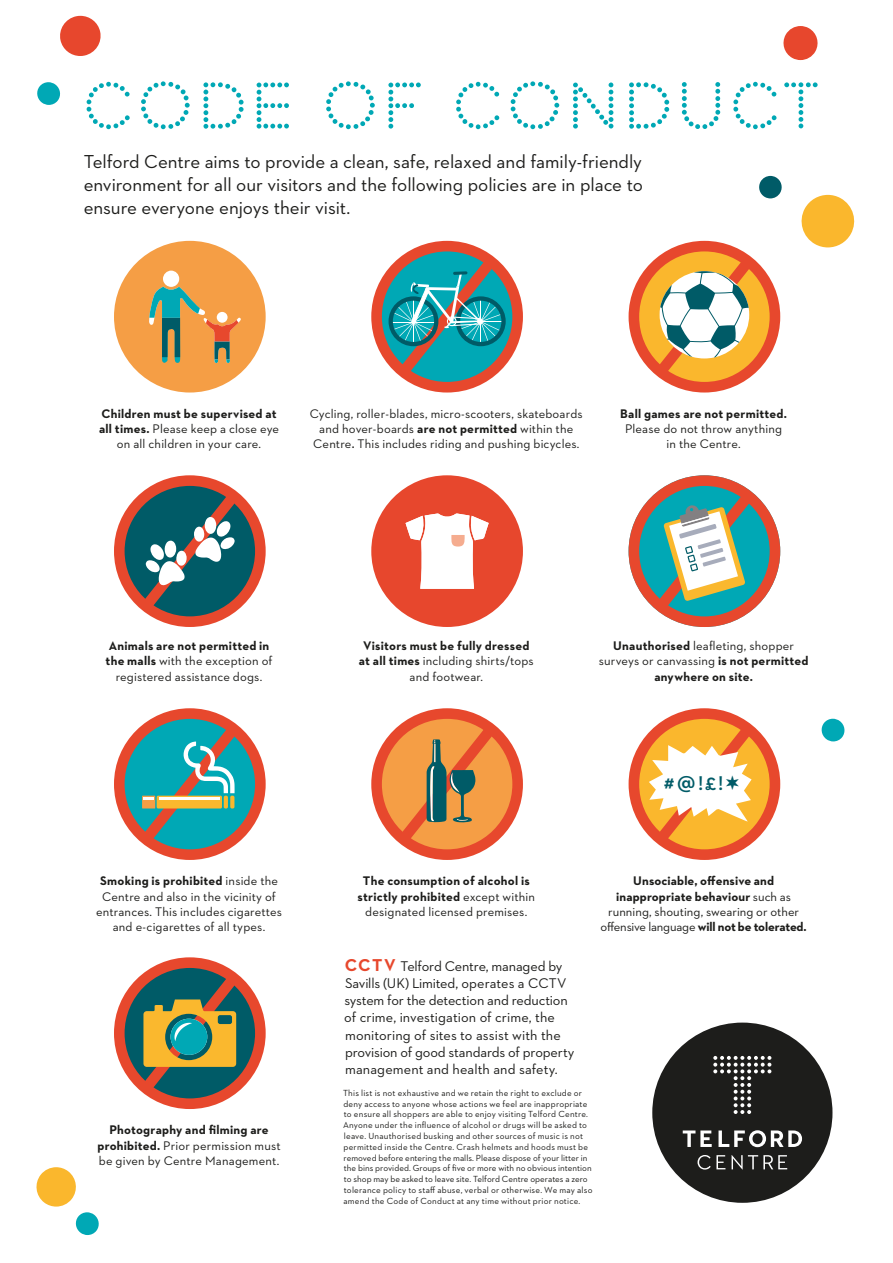
<style>
.page{position:relative;width:893px;height:1263px;background:#fff}
.page>*{position:absolute;margin:0;border:0;box-sizing:border-box;transform-origin:0 0}
.t1{font:61.95px "Perfograma";letter-spacing:.075em;color:#00a8b5}
.t2{font:600 20.25px "Neutraface 2 Text";color:#005b67}
.t3{font:19.05px/23px "Neutraface 2 Text";letter-spacing:-.005em;color:#1d1d1b;text-align:justify}
.t4{font:14.25px/17.1px "Neutraface 2 Text";letter-spacing:-.01em;color:#1d1d1b}
.t5{font:12.75px/15.3px "Neutraface 2 Text";letter-spacing:.01em;color:#1d1d1b;text-align:center}
.t6{font:700 12.75px/15.3px "Neutraface 2 Text";letter-spacing:.015em;color:#1d1d1b;text-align:center}
.t7{font:9px/10.8px "Neutraface 2 Text";letter-spacing:.02em;color:#1d1d1b}
.s1{font-weight:700}
.s2{font-weight:600}
.s3{font-weight:400}
.s4{font-size:21.9px}
.s5{font-weight:700;font-size:17.55px;color:#e7482d}
</style>
<div class="page">
<svg style="left:801px;top:195px;width:54px;height:52px"></svg>
<svg style="left:759px;top:176px;width:23px;height:22px"></svg>
<svg style="left:37px;top:82px;width:24px;height:23px"></svg>
<svg style="left:821px;top:719px;width:24px;height:22px"></svg>
<svg style="left:783px;top:26px;width:35px;height:34px"></svg>
<svg style="left:60px;top:16px;width:41px;height:40px"></svg>
<svg style="left:374px;top:711px;width:146px;height:146px"></svg>
<div style="left:371px;top:708px;width:152px;height:152px;border:11px solid #e7482d;border-radius:50%"></div>
<svg style="left:388px;top:713px;width:119px;height:142px"></svg>
<svg style="left:117px;top:478px;width:146px;height:146px"></svg>
<div style="left:114px;top:475px;width:152px;height:152px;border:11px solid #e7482d;border-radius:50%"></div>
<svg style="left:130px;top:480px;width:119px;height:142px"></svg>
<svg style="left:374px;top:243px;width:146px;height:147px"></svg>
<div style="left:371px;top:241px;width:152px;height:151px;border:11px solid #e7482d;border-radius:50%"></div>
<svg style="left:117px;top:711px;width:146px;height:146px"></svg>
<div style="left:114px;top:708px;width:152px;height:152px;border:11px solid #e7482d;border-radius:50%"></div>
<svg style="left:130px;top:713px;width:119px;height:142px"></svg>
<svg style="left:634px;top:246px;width:141px;height:141px"></svg>
<div style="left:629px;top:241px;width:151px;height:151px;border:11px solid #e7482d;border-radius:50%"></div>
<svg style="left:645px;top:246px;width:119px;height:142px"></svg>
<div style="left:114px;top:241px;width:152px;height:151px;background:#f59e45;border-radius:50%"></div>
<svg style="left:149px;top:270px;width:92px;height:93px"></svg>
<svg style="left:371px;top:475px;width:152px;height:152px"></svg>
<svg style="left:629px;top:475px;width:151px;height:152px"></svg>
<svg style="left:631px;top:711px;width:147px;height:146px"></svg>
<div style="left:629px;top:708px;width:151px;height:152px;border:11px solid #e7482d;border-radius:50%"></div>
<div style="left:629px;top:475px;width:151px;height:152px;border:11px solid #e7482d;border-radius:50%"></div>
<svg style="left:645px;top:480px;width:119px;height:142px"></svg>
<svg style="left:388px;top:246px;width:119px;height:142px"></svg>
<svg style="left:36px;top:1167px;width:40px;height:39px"></svg>
<svg style="left:75px;top:1212px;width:24px;height:23px"></svg>
<svg style="left:117px;top:960px;width:146px;height:146px"></svg>
<svg style="left:130px;top:962px;width:119px;height:142px"></svg>
<div style="left:114px;top:957px;width:152px;height:152px;border:11px solid #e7482d;border-radius:50%"></div>
<div style="left:652px;top:1022px;width:180px;height:181px;background:#1d1d1b;border-radius:50%"></div>
<svg style="left:697px;top:1155px;width:28px;height:14px"></svg>
<svg style="left:732px;top:1155px;width:55px;height:14px"></svg>
<svg style="left:683px;top:1130px;width:29px;height:17px"></svg>
<svg style="left:718px;top:1130px;width:84px;height:17px"></svg>
<svg style="left:713px;top:1056px;width:58px;height:58px"></svg>
<svg style="left:645px;top:713px;width:119px;height:142px"></svg>
<h1 class="t1" style="left:83px;top:69px;width:738px">CODE OF CONDUCT</h1>
<h3 class="t3" style="left:84px;top:150px;width:561px">Telford Centre aims to provide a clean, safe, relaxed and family-friendly environment for all our visitors and the following policies are in place to ensure everyone enjoys their visit.</h3>
<h3 class="t5" style="left:99px;top:406px;width:181px"><span class="s1">Children must be supervised at all times.</span> Please keep a close eye on all children in your care.</h3>
<h3 class="t5" style="left:310px;top:406px;width:274px">Cycling, roller-blades, micro-scooters, skateboards and hover-boards <span class="s1">are not permitted</span> within the<br>Centre<span class="s2">.</span> This includes riding and pushing bicycles.</h3>
<h3 class="t6" style="left:620px;top:406px;width:168px">Ball games are not permitted.</h3>
<h3 class="t5" style="left:625px;top:421px;width:159px">Please do not throw anything in the Centre.</h3>
<h3 class="t5" style="left:106px;top:638px;width:168px"><span class="s1">Animals are not permitted in the malls</span> with the exception of registered assistance dogs.</h3>
<h3 class="t5" style="left:96px;top:873px;width:188px"><span class="s1">Smoking is prohibited</span> inside the Centre and also in the vicinity of entrances. This includes cigarettes and e-cigarettes of all types.</h3>
<h3 class="t5" style="left:97px;top:1122px;width:185px"><span class="s1">Photography and filming are prohibited.</span> Prior permission must be given by Centre Management.</h3>
<h3 class="t6" style="left:359px;top:638px;width:176px">Visitors must be fully dressed at all times <span class="s3">including shirts/tops and footwear.</span></h3>
<h3 class="t6" style="left:599px;top:638px;width:211px">Unauthorised <span class="s3">leafleting, shopper surveys or canvassing</span> is not permitted anywhere on site.</h3>
<h2 class="t2" style="left:664px;top:770px;width:61px"><span class="s4">#</span>@!£!</h2>
<h3 class="t6" style="left:358px;top:873px;width:179px">The consumption of alcohol is strictly prohibited <span class="s3">except within designated licensed premises.</span></h3>
<p class="t4" style="left:344px;top:957px;width:232px"><span class="s5">CCTV</span> Telford Centre, managed by Savills (UK) Limited, operates a CCTV system for the detection and reduction of crime, investigation of crime, the monitoring of sites to assist with the provision of good standards of property management and health and safety.</p>
<h3 class="t6" style="left:600px;top:873px;width:208px">Unsociable, offensive and inappropriate behaviour <span class="s3">such as running, shouting, swearing or other offensive language</span> will not be tolerated.</h3>
<p class="t7" style="left:343px;top:1087px;width:251px">This list is not exhaustive and we retain the right to exclude or deny access to anyone whose actions we feel are inappropriate to ensure all shoppers are able to enjoy visiting Telford Centre.<br>Anyone under the influence of alcohol or drugs will be asked to leave. Unauthorised busking and other sources of music is not permitted inside the Centre. Crash helmets and hoods must be removed before entering the malls. Please dispose of your litter in the bins provided. Groups of five or more with no obvious intention to shop may be asked to leave site. Telford Centre operates a zero tolerance policy to staff abuse, verbal or otherwise. We may also amend the Code of Conduct at any time without prior notice.</p>
</div>
